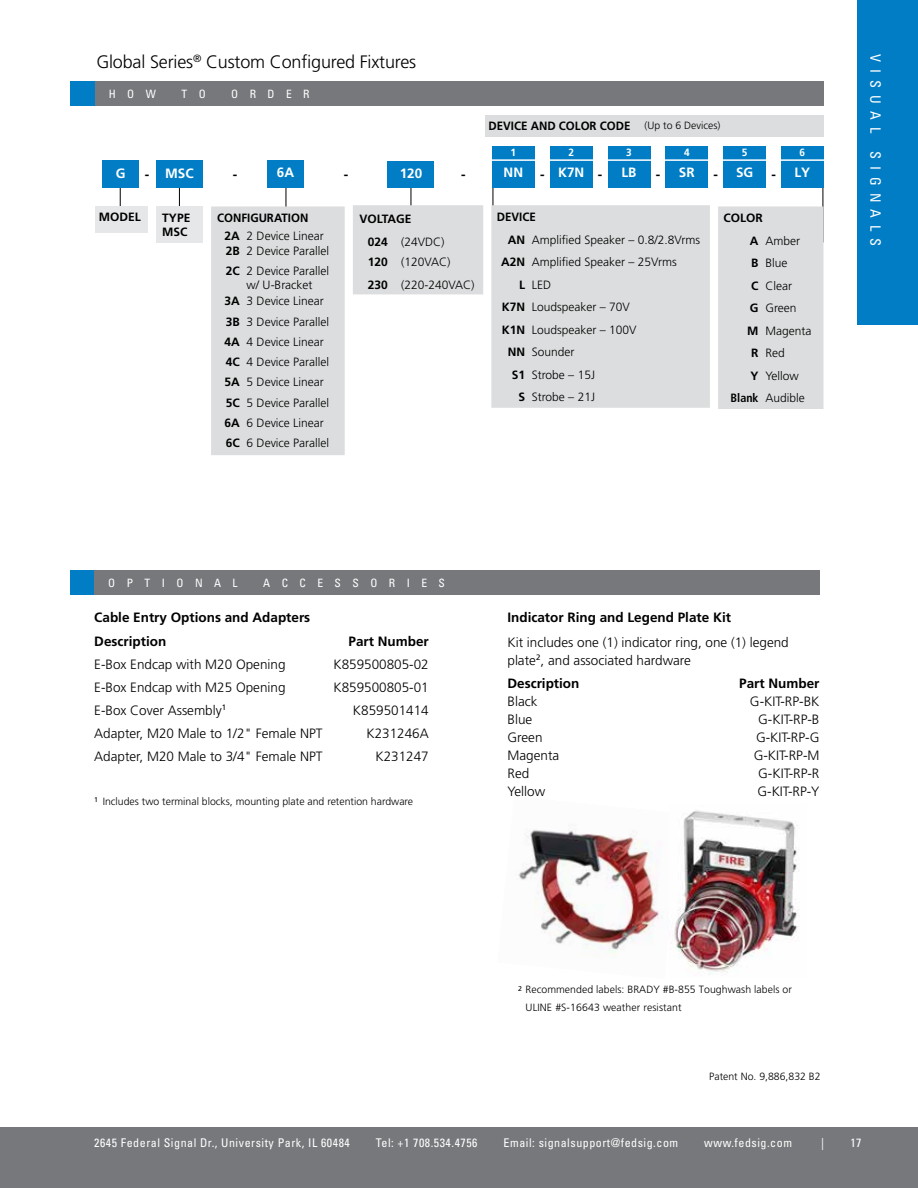
<style>
.page{position:relative;width:918px;height:1188px;background:#fff}
.page>*{position:absolute;margin:0;border:0;box-sizing:border-box;transform-origin:0 0}
.t1{font:300 18px "Frutiger";letter-spacing:-.01em;color:#000}
.t2{font:condensed 14.25px "Univers";letter-spacing:.5em;color:#fff}
.t3{font:300 13.5px/18px "Frutiger";color:#000}
.t4{font:700 13.5px/24px "Frutiger";color:#000}
.t5{font:700 13.5px "Frutiger";color:#fff}
.t6{font:300 12px/20.2px "Frutiger";color:#000}
.t7{font:condensed 12px "Univers";letter-spacing:.045em;color:#fff}
.t8{font:700 12px/18.3px "Frutiger";color:#000;scale:.96 1}
.t9{font:700 12px/23.1px "Frutiger";color:#000}
.t10{font:condensed 11.55px "Univers";letter-spacing:1em;color:#fff}
.t11{font:300 10.5px/18px "Frutiger";color:#000}
.t12{font:700 10.5px "Frutiger";color:#fff;scale:.96 1}
.s1{color:#000}
.s2{font-weight:300}
.s3{font-weight:700}
.s4{font-weight:300;font-size:10.5px}
.s5{font-weight:700;font-stretch:condensed}
</style>
<div class="page">
<div style="left:0;top:1127px;width:918px;height:61px;background:#77787b"></div>
<div style="left:857px;top:0;width:61px;height:325px;background:#007dc5"></div>
<svg style="left:493px;top:188px;width:1px;height:17px"></svg>
<hr style="left:823px;top:188px;width:1px;height:54px;background:#000">
<div style="left:70px;top:81px;width:26px;height:25px;background:#007dc5"></div>
<div style="left:95px;top:81px;width:728px;height:25px;background:#77787b"></div>
<div style="left:718px;top:207px;width:105px;height:202px;background:#dcddde"></div>
<hr style="left:286px;top:182px;width:1px;height:30px;background:#000">
<div style="left:268px;top:160px;width:36px;height:28px;background:#007dc5"></div>
<div style="left:211px;top:207px;width:134px;height:248px;background:#dcddde"></div>
<div style="left:491px;top:205px;width:219px;height:203px;background:#dcddde"></div>
<div style="left:387px;top:161px;width:47px;height:27px;background:#007dc5"></div>
<svg style="left:353px;top:188px;width:130px;height:106px"></svg>
<div style="left:492px;top:146px;width:42px;height:42px;background:#007dc5"></div>
<div style="left:550px;top:146px;width:42px;height:42px;background:#007dc5"></div>
<div style="left:608px;top:146px;width:42px;height:42px;background:#007dc5"></div>
<div style="left:724px;top:146px;width:42px;height:42px;background:#007dc5"></div>
<div style="left:485px;top:115px;width:338px;height:21px;background:#dcddde"></div>
<div style="left:781px;top:146px;width:42px;height:42px;background:#007dc5"></div>
<div style="left:666px;top:146px;width:42px;height:42px;background:#007dc5"></div>
<img style="left:518px;top:830px;width:145px;height:125px">
<img style="left:669px;top:810px;width:130px;height:164px">
<div style="left:70px;top:571px;width:25px;height:24px;background:#007dc5"></div>
<div style="left:95px;top:571px;width:725px;height:24px;background:#77787b"></div>
<hr style="left:478px;top:159px;width:353px;height:2px;background:#fff">
<hr style="left:120px;top:168px;width:1px;height:52px;background:#000">
<div style="left:102px;top:161px;width:37px;height:27px;background:#007dc5"></div>
<div style="left:95px;top:207px;width:53px;height:26px;background:#e6e7e8"></div>
<hr style="left:179px;top:182px;width:1px;height:30px;background:#000">
<div style="left:156px;top:207px;width:47px;height:36px;background:#e6e7e8"></div>
<div style="left:156px;top:160px;width:47px;height:28px;background:#007dc5"></div>
<h1 class="t1" style="left:96px;top:51px;width:321px">Global Series<sup>®</sup> Custom Configured Fixtures</h1>
<p class="t10" style="left:109px;top:86px;width:49px">HOW</p>
<p class="t10" style="left:182px;top:86px;width:26px">T O</p>
<p class="t10" style="left:231px;top:86px;width:80px">ORDER</p>
<p class="t5" style="left:145px;top:166px;width:50px"><span class="s1">-</span> MSC</p>
<p class="t5" style="left:116px;top:166px;width:11px">G</p>
<p class="t9" style="left:99px;top:205px;width:43px">MODEL</p>
<p class="t9" style="left:162px;top:211px;width:30px;line-height:14.4px">TYPE<br>MSC</p>
<p class="t5" style="left:277px;top:164px;width:19px">6A</p>
<p class="t8" style="left:225px;top:208px;width:105px;text-indent:-7px">CONFIGURATION<br>2A <span class="s2">2 Device Linear</span></p>
<p class="t6" style="left:226px;top:241px;width:105px"><span class="s3">2B</span> 2 Device Parallel<br><span class="s3">2C</span> 2 Device Parallel</p>
<p class="t6" style="left:225px;top:277px;width:101px;line-height:16.5px;text-indent:22px">w/ U-Bracket<br><span class="s3">3A</span> 3 Device Linear</p>
<p class="t6" style="left:225px;top:312px;width:106px"><span class="s3">3B</span> 3 Device Parallel<br><span class="s3">4A</span> 4 Device Linear<br><span class="s3">4C</span> 4 Device Parallel<br><span class="s3">5A</span> 5 Device Linear<br><span class="s3">5C</span> 5 Device Parallel<br><span class="s3">6A</span> 6 Device Linear<br><span class="s3">6C</span> 6 Device Parallel</p>
<p class="t4" style="left:233px;top:162px;width:6px">-</p>
<p class="t4" style="left:344px;top:162px;width:6px">-</p>
<p class="t8" style="left:489px;top:117px;width:243px">DEVICE AND COLOR CODE <span class="s4">(Up to 6 Devices)</span></p>
<p class="t5" style="left:679px;top:164px;width:17px">SR</p>
<p class="t12" style="left:568px;top:147px;width:7px">2</p>
<p class="t12" style="left:626px;top:147px;width:7px">3</p>
<p class="t12" style="left:800px;top:147px;width:7px">6</p>
<p class="t12" style="left:511px;top:147px;width:7px">1</p>
<p class="t12" style="left:684px;top:147px;width:7px">4</p>
<p class="t12" style="left:742px;top:147px;width:7px">5</p>
<p class="t5" style="left:736px;top:164px;width:19px">SG</p>
<p class="t5" style="left:504px;top:164px;width:21px">NN</p>
<p class="t5" style="left:558px;top:164px;width:28px">K7N</p>
<p class="t5" style="left:622px;top:164px;width:16px">LB</p>
<p class="t5" style="left:795px;top:164px;width:17px">LY</p>
<p class="t5" style="left:400px;top:165px;width:24px">120</p>
<p class="t9" style="left:368px;top:207px;width:78px;text-indent:-8px">VOLTAGE<br>024 <span class="s2">(24VDC)</span></p>
<p class="t6" style="left:368px;top:251px;width:108px;line-height:22.2px"><span class="s3">120</span> (120VAC)<br><span class="s3">230</span> (220-240VAC)</p>
<p class="t4" style="left:461px;top:162px;width:6px">-</p>
<p class="t4" style="left:540px;top:162px;width:6px">-</p>
<p class="t4" style="left:598px;top:162px;width:6px">-</p>
<p class="t4" style="left:656px;top:162px;width:6px">-</p>
<p class="t4" style="left:714px;top:162px;width:6px">-</p>
<p class="t4" style="left:772px;top:162px;width:6px">-</p>
<p class="t9" style="left:723px;top:207px;width:41px">COLOR</p>
<p class="t6" style="left:750px;top:231px;width:52px"><span class="s3">A</span> Amber</p>
<p class="t6" style="left:751px;top:253px;width:38px"><span class="s3">B</span> Blue</p>
<p class="t6" style="left:751px;top:276px;width:42px"><span class="s3">C</span> Clear</p>
<p class="t6" style="left:750px;top:298px;width:48px"><span class="s3">G</span> Green</p>
<p class="t6" style="left:747px;top:321px;width:66px"><span class="s3">M</span> Magenta</p>
<p class="t6" style="left:751px;top:343px;width:35px"><span class="s3">R</span> Red</p>
<p class="t6" style="left:751px;top:366px;width:50px"><span class="s3">Y</span> Yellow</p>
<p class="t6" style="left:731px;top:388px;width:76px"><span class="s5">Blank</span> Audible</p>
<p class="t8" style="left:497px;top:208px;width:42px">DEVICE</p>
<p class="t6" style="left:508px;top:229px;width:194px"><span class="s3">AN</span> Amplified Speaker – 0.8/2.8Vrms</p>
<p class="t6" style="left:501px;top:252px;width:177px"><span class="s3">A2N</span> Amplified Speaker – 25Vrms</p>
<p class="t6" style="left:519px;top:274px;width:34px"><span class="s3">L</span> LED</p>
<p class="t6" style="left:502px;top:297px;width:130px"><span class="s3">K7N</span> Loudspeaker – 70V</p>
<p class="t6" style="left:502px;top:319px;width:136px"><span class="s3">K1N</span> Loudspeaker – 100V</p>
<p class="t6" style="left:508px;top:342px;width:68px"><span class="s3">NN</span> Sounder</p>
<p class="t6" style="left:512px;top:364px;width:85px"><span class="s3">S1</span> Strobe – 15J</p>
<p class="t6" style="left:518px;top:387px;width:78px"><span class="s3">S</span> Strobe – 21J</p>
<p class="t2" style="left:885px;top:54px;width:194px;rotate:90deg">VISUAL SIGNALS</p>
<p class="t10" style="left:108px;top:576px;width:131px">OPTIONAL</p>
<p class="t10" style="left:263px;top:576px;width:183px">ACCESSORIES</p>
<p class="t4" style="left:94px;top:606px;width:218px">Cable Entry Options and Adapters<br>Description</p>
<p class="t4" style="left:349px;top:630px;width:82px">Part Number</p>
<p class="t3" style="left:94px;top:656px;width:193px">E-Box Endcap with M20 Opening</p>
<p class="t3" style="left:333px;top:656px;width:97px">K859500805-02</p>
<p class="t3" style="left:94px;top:679px;width:193px">E-Box Endcap with M25 Opening</p>
<p class="t3" style="left:333px;top:679px;width:97px">K859500805-01</p>
<p class="t3" style="left:94px;top:702px;width:133px">E-Box Cover Assembly<sup>1</sup></p>
<p class="t3" style="left:353px;top:702px;width:77px">K859501414</p>
<p class="t3" style="left:94px;top:724px;width:230px">Adapter, M20 Male to 1/2" Female NPT</p>
<p class="t3" style="left:366px;top:724px;width:64px">K231246A</p>
<p class="t3" style="left:94px;top:747px;width:230px">Adapter, M20 Male to 3/4" Female NPT</p>
<p class="t3" style="left:375px;top:747px;width:55px">K231247</p>
<p class="t11" style="left:94px;top:793px;width:320px"><sup>1</sup> Includes two terminal blocks, mounting plate and retention hardware</p>
<p class="t4" style="left:507px;top:606px;width:225px">Indicator Ring and Legend Plate Kit</p>
<p class="t3" style="left:507px;top:633px;width:283px">Kit includes one (1) indicator ring, one (1) legend plate<sup>2</sup>, and associated hardware</p>
<p class="t4" style="left:507px;top:671px;width:73px">Description</p>
<p class="t4" style="left:739px;top:671px;width:82px">Part Number</p>
<p class="t3" style="left:507px;top:692px;width:31px">Black</p>
<p class="t3" style="left:750px;top:692px;width:71px">G-KIT-RP-BK</p>
<p class="t3" style="left:507px;top:710px;width:26px">Blue</p>
<p class="t3" style="left:758px;top:710px;width:63px">G-KIT-RP-B</p>
<p class="t3" style="left:507px;top:728px;width:37px">Green</p>
<p class="t3" style="left:756px;top:728px;width:65px">G-KIT-RP-G</p>
<p class="t3" style="left:507px;top:746px;width:53px">Magenta</p>
<p class="t3" style="left:754px;top:746px;width:67px">G-KIT-RP-M</p>
<p class="t3" style="left:507px;top:764px;width:23px">Red</p>
<p class="t3" style="left:758px;top:764px;width:63px">G-KIT-RP-R</p>
<p class="t3" style="left:507px;top:782px;width:39px">Yellow</p>
<p class="t3" style="left:758px;top:782px;width:63px">G-KIT-RP-Y</p>
<p class="t11" style="left:526px;top:981px;width:268px;text-indent:-8px"><sup>2</sup> Recommended labels: BRADY #B-855 Toughwash labels or<br>ULINE #S-16643 weather resistant</p>
<p class="t11" style="left:709px;top:1068px;width:113px">Patent No. 9,886,832 B2</p>
<p class="t7" style="left:94px;top:1135px;width:257px">2645 Federal Signal Dr., University Park, IL 60484</p>
<p class="t7" style="left:376px;top:1135px;width:103px">Tel: +1 708.534.4756</p>
<p class="t7" style="left:504px;top:1135px;width:176px">Email: signalsupport@fedsig.com</p>
<p class="t7" style="left:704px;top:1135px;width:89px">www.fedsig.com</p>
<p class="t7" style="left:821px;top:1135px;width:4px">|</p>
<p class="t7" style="left:850px;top:1135px;width:13px">17</p>
</div>
